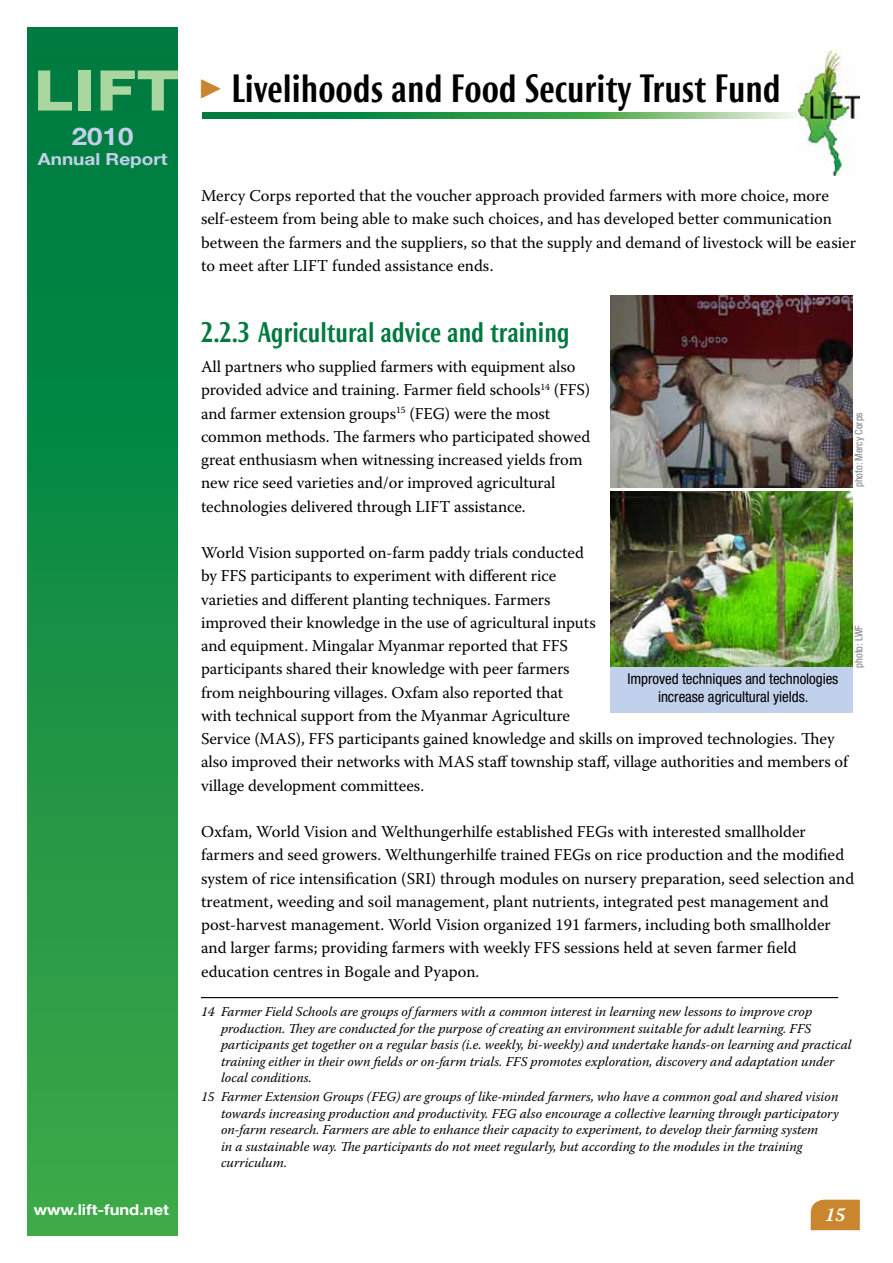
<style>
.page{position:relative;width:893px;height:1263px;background:#fff}
.page>*{position:absolute;margin:0;border:0;box-sizing:border-box;transform-origin:0 0}
.t1{font:52.2px "Bureau Grot Seven Nine";color:#aad69f}
.t2{font:500 37.5px "Bureau Roxy";color:#000}
.t3{font:500 27px "Bureau Roxy";color:#00793f}
.t4{font:700 24.15px "Helvetica Neue";color:#c2d1eb;scale:1.14 1}
.t5{font:italic 700 19.5px "Warnock Pro";color:#fff}
.t6{font:700 16.65px "Helvetica Neue";color:#c2d1eb;scale:1.14 1}
.t7{font:16.5px/23.2px "Warnock Pro";color:#000}
.t8{font:condensed 15px/18px "Helvetica Neue";letter-spacing:-.005em;color:#000;text-align:center}
.t9{font:700 15px "Helvetica Neue";color:#fff;scale:1.1 1}
.t10{font:italic 13.5px/16.5px "Warnock Pro";color:#000}
.t11{font:condensed 10.5px "Helvetica Neue";color:#808285}
</style>
<div class="page">
<div style="left:27px;top:27px;width:151px;height:1209px;background:linear-gradient(to bottom,#007940,#3da849)"></div>
<svg style="left:202px;top:113px;width:594px;height:6px;background:#43a360"></svg>
<img style="left:798px;top:50px;width:61px;height:126px">
<svg style="left:811px;top:1200px;width:49px;height:30px"></svg>
<hr style="left:201px;top:997px;width:637px;height:1px;background:#000">
<img style="left:610px;top:491px;width:242px;height:177px">
<img style="left:610px;top:296px;width:242px;height:191px">
<div style="left:610px;top:668px;width:242px;height:45px;background:#c2d1eb"></div>
<h1 class="t1" style="left:33px;top:59px;width:147px">LIFT</h1>
<h3 class="t4" style="left:72px;top:122px;width:55px">2010</h3>
<p class="t6" style="left:38px;top:149px;width:115px">Annual Report</p>
<p class="t9" style="left:34px;top:1201px;width:124px">www.lift-fund.net</p>
<h2 class="t2" style="left:232px;top:67px;width:551px">Livelihoods and Food Security Trust Fund</h2>
<p class="t7" style="left:201px;top:184px;width:656px">Mercy Corps reported that the voucher approach provided farmers with more choice, more self-esteem from being able to make such choices, and has developed better communication between the farmers and the suppliers, so that the supply and demand of livestock will be easier to meet after LIFT funded assistance ends.</p>
<h3 class="t3" style="left:201px;top:317px;width:370px">2.2.3 Agricultural advice and training</h3>
<p class="t7" style="left:201px;top:355px;width:391px">All partners who supplied farmers with equipment also provided advice and training. Farmer field schools<sup>14</sup> (FFS) and farmer extension groups<sup>15</sup> (FEG) were the most common methods. The farmers who participated showed great enthusiasm when witnessing increased yields from new rice seed varieties and/or improved agricultural technologies delivered through LIFT assistance.</p>
<p class="t7" style="left:201px;top:541px;width:649px">World Vision supported on-farm paddy trials conducted<br>by FFS participants to experiment with different rice<br>varieties and different planting techniques. Farmers<br>improved their knowledge in the use of agricultural inputs<br>and equipment. Mingalar Myanmar reported that FFS<br>participants shared their knowledge with peer farmers<br>from neighbouring villages. Oxfam also reported that<br>with technical support from the Myanmar Agriculture<br>Service (MAS), FFS participants gained knowledge and skills on improved technologies. They also improved their networks with MAS staff township staff, village authorities and members of village development committees.</p>
<p class="t7" style="left:201px;top:820px;width:655px">Oxfam, World Vision and Welthungerhilfe established FEGs with interested smallholder farmers and seed growers. Welthungerhilfe trained FEGs on rice production and the modified system of rice intensification (SRI) through modules on nursery preparation, seed selection and treatment, weeding and soil management, plant nutrients, integrated pest management and post-harvest management. World Vision organized 191 farmers, including both smallholder and larger farms; providing farmers with weekly FFS sessions held at seven farmer field education centres in Bogale and Pyapon.</p>
<p class="t10" style="left:221px;top:1003px;width:632px;text-indent:-20px">14 Farmer Field Schools are groups of farmers with a common interest in learning new lessons to improve crop production. They are conducted for the purpose of creating an environment suitable for adult learning. FFS participants get together on a regular basis (i.e. weekly, bi-weekly) and undertake hands-on learning and practical training either in their own fields or on-farm trials. FFS promotes exploration, discovery and adaptation under local conditions.</p>
<p class="t10" style="left:221px;top:1088px;width:619px;text-indent:-20px">15 Farmer Extension Groups (FEG) are groups of like-minded farmers, who have a common goal and shared vision towards increasing production and productivity. FEG also encourage a collective learning through participatory on-farm research. Farmers are able to enhance their capacity to experiment, to develop their farming system<br>in a sustainable way. The participants do not meet regularly, but according to the modules in the training curriculum.</p>
<p class="t11" style="left:853px;top:487px;width:76px;rotate:-90deg">photo: Mercy Corps</p>
<p class="t11" style="left:853px;top:668px;width:44px;rotate:-90deg">photo: LWF</p>
<p class="t8" style="left:627px;top:670px;width:212px">Improved techniques and technologies increase agricultural yields.</p>
<p class="t5" style="left:825px;top:1202px;width:22px">15</p>
</div>
